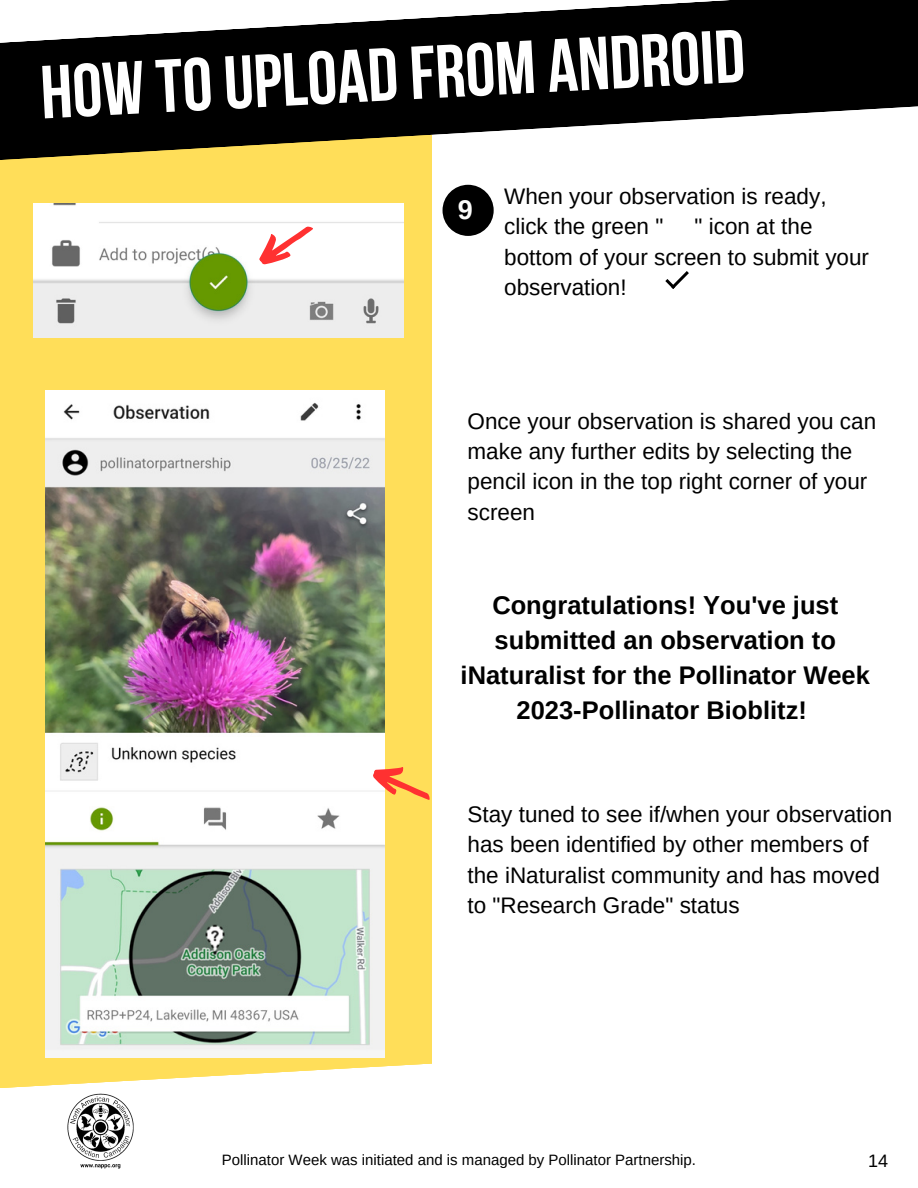
<style>
.page{position:relative;width:918px;height:1188px;background:#fff}
.page>*{position:absolute;margin:0;border:0;box-sizing:border-box;transform-origin:0 0}
.t1{font:700 75px "Bebas Neue";color:#fff}
.t2{font:700 27px "Arimo";color:#fcfcfa}
.t3{font:700 25.5px/34.8px "Arimo";color:#000;text-align:center}
.t4{font:22.5px/30.3px "Arimo";color:#000}
.t5{font:18px "Arimo";color:#000}
.t6{font:15px "Arimo";color:#000}
</style>
<div class="page">
<div style="left:0;top:136px;width:431px;height:957px;background:#ffde59"></div>
<svg style="left:0;top:0;width:918px;height:162px;fill:#000"></svg>
<svg style="left:0;top:1063px;width:432px;height:30px"></svg>
<img style="left:67px;top:1093px;width:67px;height:76px">
<div style="left:443px;top:185px;width:51px;height:51px;background:#000;border-radius:50%"></div>
<img style="left:33px;top:204px;width:370px;height:134px">
<svg style="left:33px;top:203px;width:335px;height:68px;background:#f2eeea"></svg>
<svg style="left:665px;top:271px;width:24px;height:18px"></svg>
<img style="left:46px;top:390px;width:338px;height:667px">
<svg style="left:45px;top:705px;width:387px;height:106px;background:#d7d2bc"></svg>
<p class="t1" style="left:39px;top:62px;width:707px;rotate:-3deg">How toupload from Android</p>
<p class="t2" style="left:458px;top:194px;width:17px">9</p>
<p class="t4" style="left:504px;top:181px;width:324px">When your observation is ready, click the green "</p>
<p class="t4" style="left:504px;top:211px;width:366px;text-indent:190px">" icon at the bottom of your screen to submit your observation!</p>
<p class="t4" style="left:468px;top:406px;width:410px">Once your observation is shared you can make any further edits by selecting the pencil icon in the top right corner of your screen</p>
<p class="t3" style="left:461px;top:588px;width:411px">Congratulations! You've just submitted an observation to iNaturalist for the Pollinator Week<br>2023-Pollinator Bioblitz!</p>
<p class="t4" style="left:468px;top:799px;width:426px">Stay tuned to see if/when your observation has been identified by other members of the iNaturalist community and has moved to "Research Grade" status</p>
<p class="t6" style="left:222px;top:1151px;width:476px">Pollinator Week was initiated and is managed by Pollinator Partnership.</p>
<p class="t5" style="left:868px;top:1151px;width:22px">14</p>
</div>
